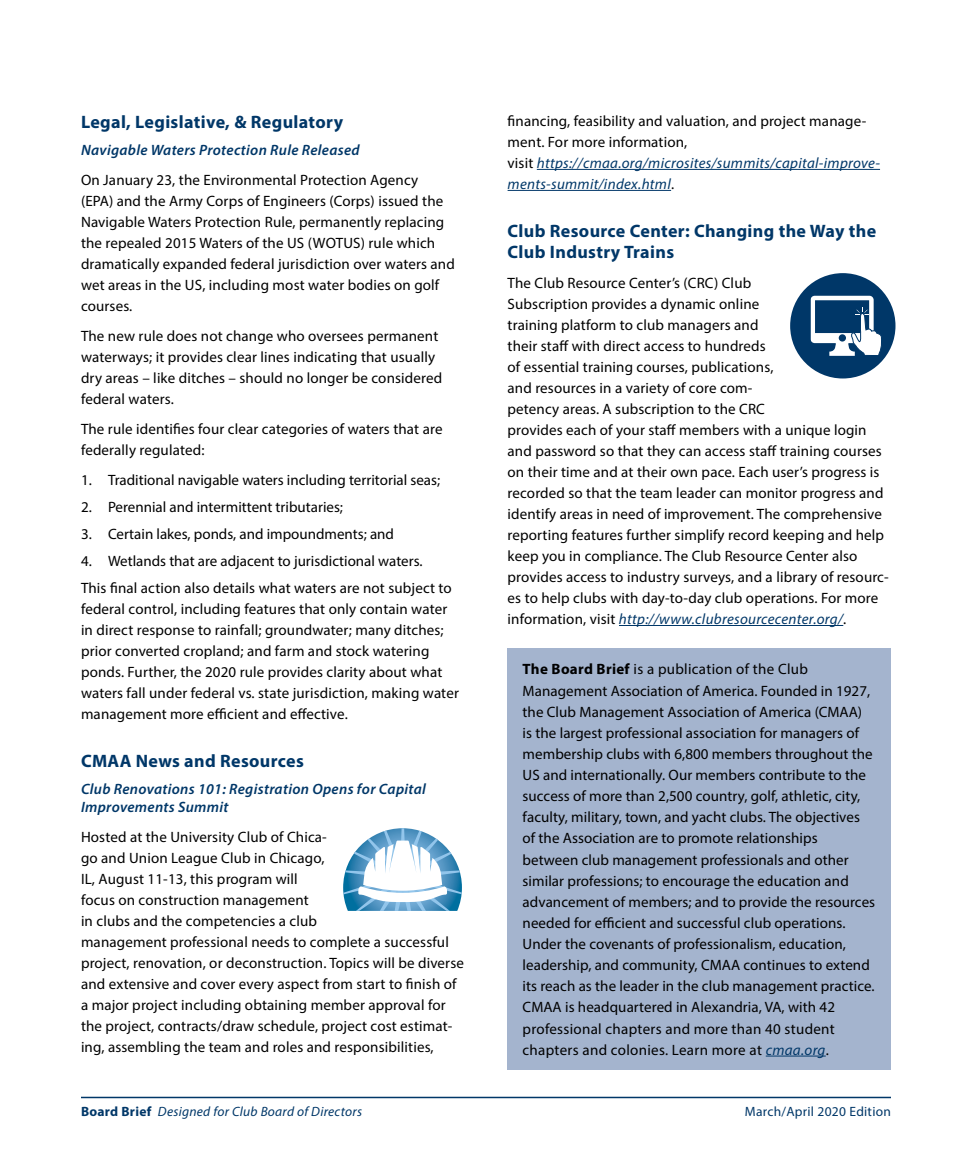
<style>
.page{position:relative;width:972px;height:1168px;background:#fff}
.page>*{position:absolute;margin:0;border:0;box-sizing:border-box;transform-origin:0 0}
.t1{font:700 18px/21px "Myriad Pro";letter-spacing:.02em;color:#003768}
.t2{font:15px/21px "Myriad Pro";letter-spacing:.01em;color:#000}
.t3{font:italic 600 15px/18px "Myriad Pro";letter-spacing:.02em;color:#003768}
.t4{font:italic 13.5px "Myriad Pro";letter-spacing:.02em;color:#003768}
.t5{font:13.5px "Myriad Pro";letter-spacing:.02em;color:#003768}
.s1{font-style:italic;color:#003768}
.s2{font-weight:700}
.s3{font-weight:700;font-style:normal}
</style>
<div class="page">
<hr style="left:81px;top:1096px;width:810px;height:2px;background:#003768">
<hr style="left:537px;top:169px;width:343px;height:1px;background:#003768">
<hr style="left:508px;top:190px;width:163px;height:1px;background:#003768">
<hr style="left:619px;top:625px;width:224px;height:1px;background:#003768">
<div style="left:508px;top:648px;width:383px;height:421px;background:#a4b4ce"></div>
<hr style="left:766px;top:1055px;width:60px;height:1px;background:#003768">
<svg style="left:343px;top:828px;width:119px;height:83px"></svg>
<div style="left:790px;top:273px;width:105px;height:105px;background:#003768;border-radius:50%"></div>
<svg style="left:811px;top:296px;width:71px;height:60px"></svg>
<p class="t1" style="left:81px;top:111px;width:264px">Legal, Legislative, &amp; Regulatory</p>
<p class="t3" style="left:81px;top:141px;width:280px">Navigable Waters Protection Rule Released</p>
<p class="t2" style="left:81px;top:169px;width:375px">On January 23, the Environmental Protection Agency<br>(EPA) and the Army Corps of Engineers (Corps) issued the Navigable Waters Protection Rule, permanently replacing the repealed 2015 Waters of the US (WOTUS) rule which dramatically expanded federal jurisdiction over waters and wet areas in the US, including most water bodies on golf courses.</p>
<p class="t2" style="left:81px;top:325px;width:363px">The new rule does not change who oversees permanent waterways; it provides clear lines indicating that usually dry areas – like ditches – should no longer be considered federal waters.</p>
<p class="t2" style="left:81px;top:418px;width:363px">The rule identifies four clear categories of waters that are federally regulated:</p>
<p class="t2" style="left:81px;top:469px;width:361px">1. Traditional navigable waters including territorial seas;</p>
<p class="t2" style="left:81px;top:496px;width:264px">2. Perennial and intermittent tributaries;</p>
<p class="t2" style="left:81px;top:523px;width:315px">3. Certain lakes, ponds, and impoundments; and</p>
<p class="t2" style="left:81px;top:547px;width:372px;line-height:27px">4. Wetlands that are adjacent to jurisdictional waters.<br>This final action also details what waters are not subject to</p>
<p class="t2" style="left:81px;top:598px;width:379px">federal control, including features that only contain water in direct response to rainfall; groundwater; many ditches; prior converted cropland; and farm and stock watering ponds. Further, the 2020 rule provides clarity about what waters fall under federal vs. state jurisdiction, making water management more efficient and effective.</p>
<p class="t1" style="left:81px;top:750px;width:224px">CMAA News and Resources</p>
<p class="t3" style="left:81px;top:780px;width:347px">Club Renovations 101: Registration Opens for Capital<br>Improvements Summit</p>
<p class="t2" style="left:81px;top:826px;width:384px">Hosted at the University Club of Chica-<br>go and Union League Club in Chicago,<br>IL, August 11-13, this program will<br>focus on construction management<br>in clubs and the competencies a club<br>management professional needs to complete a successful project, renovation, or deconstruction. Topics will be diverse and extensive and cover every aspect from start to finish of a major project including obtaining member approval for the project, contracts/draw schedule, project cost estimat&shy;ing, assembling the team and roles and responsibilities,</p>
<p class="t2" style="left:508px;top:110px;width:374px">financing, feasibility and valuation, and project manage&shy;ment. For more information,<br>visit <span class="s1">https://cmaa.org/microsites/summits/capital-improve&shy;ments-summit/index.html</span>.</p>
<p class="t1" style="left:508px;top:220px;width:370px">Club Resource Center: Changing the Way the<br>Club Industry Trains</p>
<p class="t2" style="left:508px;top:272px;width:383px">The Club Resource Center’s (CRC) Club<br>Subscription provides a dynamic online<br>training platform to club managers and<br>their staff with direct access to hundreds<br>of essential training courses, publications,<br>and resources in a variety of core com-<br>petency areas. A subscription to the CRC<br>provides each of your staff members with a unique login and password so that they can access staff training courses on their time and at their own pace. Each user’s progress is recorded so that the team leader can monitor progress and identify areas in need of improvement. The comprehensive reporting features further simplify record keeping and help keep you in compliance. The Club Resource Center also provides access to industry surveys, and a library of resourc&shy;es to help clubs with day-to-day club operations. For more information, visit <span class="s1">http://www.clubresourcecenter.org/</span>.</p>
<p class="t2" style="left:523px;top:658px;width:354px"><span class="s2">The Board Brief</span> is a publication of the Club Management Association of America. Founded in 1927, the Club Management Association of America (CMAA) is the largest professional association for managers of membership clubs with 6,800 members throughout the US and internationally. Our members contribute to the success of more than 2,500 country, golf, athletic, city, faculty, military, town, and yacht clubs. The objectives of the Association are to promote relationships between club management professionals and other similar professions; to encourage the education and advancement of members; and to provide the resources needed for efficient and successful club operations.<br>Under the covenants of professionalism, education, leadership, and community, CMAA continues to extend its reach as the leader in the club management practice.<br>CMAA is headquartered in Alexandria, VA, with 42 professional chapters and more than 40 student chapters and colonies. Learn more at <span class="s1">cmaa.org</span>.</p>
<p class="t4" style="left:81px;top:1103px;width:283px"><span class="s3">Board Brief</span> Designed for Club Board of Directors</p>
<p class="t5" style="left:745px;top:1103px;width:148px">March/April 2020 Edition</p>
</div>
